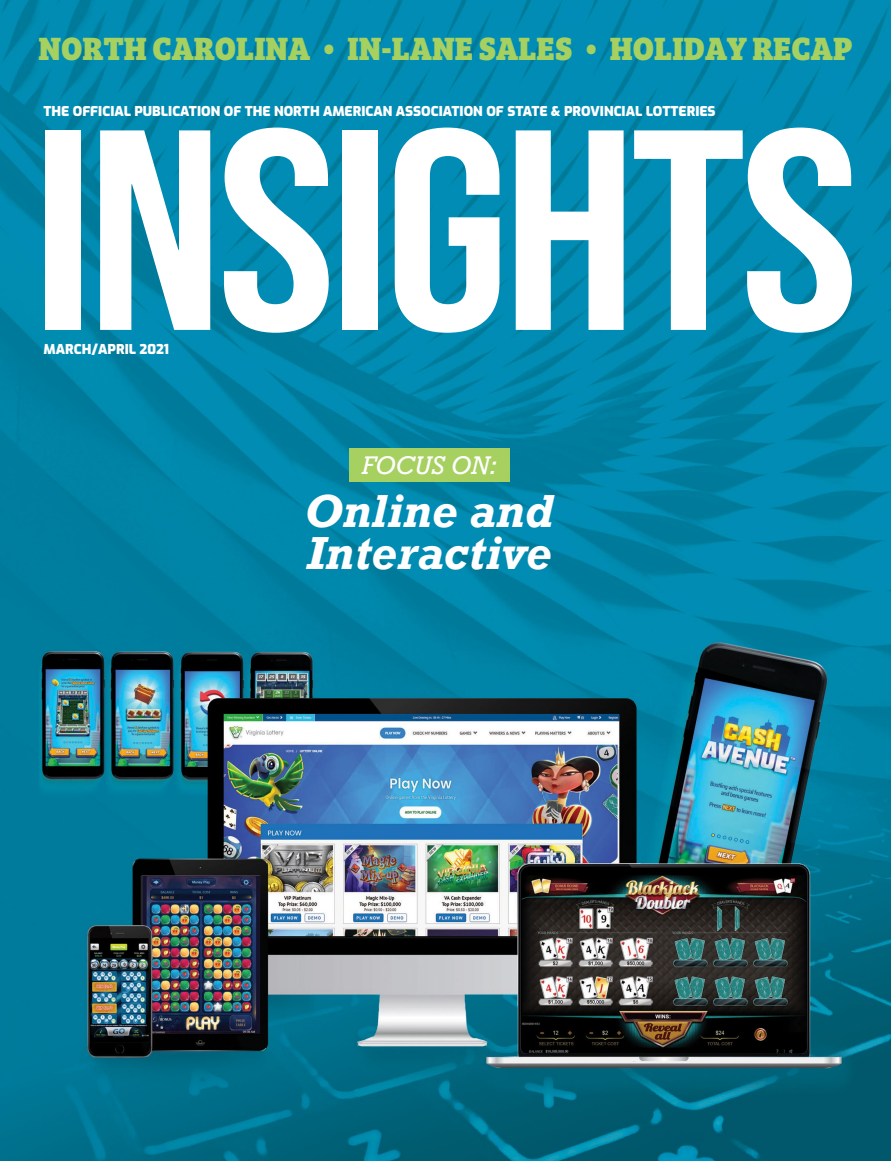
<style>
.page{position:relative;width:891px;height:1161px;background:#fff}
.page>*{position:absolute;margin:0;border:0;box-sizing:border-box;transform-origin:0 0}
.t1{font:285px "Bebas Neue";letter-spacing:-.02em;color:#fff;scale:1.12 1}
.t2{font:italic 700 43.5px/42px "Rockwell";color:#fff}
.t3{font:33.45px "Bree Serif Eb";color:#a6d060;scale:.94 1}
.t4{font:italic 24px "Rockwell";color:#fff}
.t5{font:900 13.5px "Exo";color:#fff}
</style>
<div class="page">
<img style="left:0;top:0;width:891px;height:1161px">
<div style="left:349px;top:448px;width:161px;height:34px;background:#a6d060"></div>
<h3 class="t3" style="left:39px;top:22px;width:867px">NORTH CAROLINA • IN-LANE SALES • HOLIDAY RECAP</h3>
<p class="t5" style="left:44px;top:101px;width:674px">THE OFFICIAL PUBLICATION OF THE NORTH AMERICAN ASSOCIATION OF STATE &amp; PROVINCIAL LOTTERIES</p>
<h1 class="t1" style="left:32px;top:70px;width:740px">INSIGHTS</h1>
<p class="t5" style="left:44px;top:340px;width:127px">MARCH/APRIL 2021</p>
<h3 class="t4" style="left:362px;top:450px;width:136px">FOCUS ON:</h3>
<h2 class="t2" style="left:305px;top:489px;width:251px">Online and<br>Interactive</h2>
</div>
